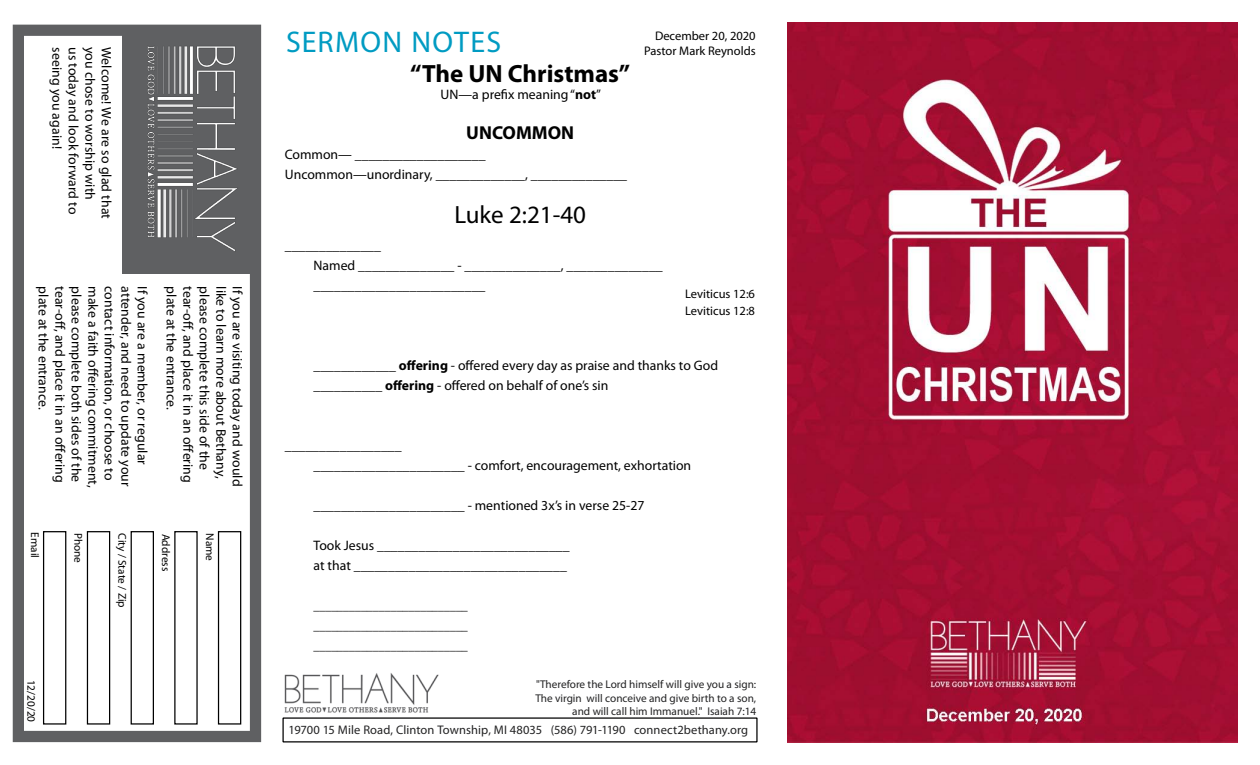
<style>
.page{position:relative;width:1260px;height:765px;background:#fff}
.page>*{position:absolute;margin:0;border:0;box-sizing:border-box;transform-origin:0 0}
.t1{font:30px "Myriad Pro";letter-spacing:.045em;color:#009bc2}
.t2{font:700 25px "Myriad Pro";color:#000}
.t3{font:25px "Myriad Pro";color:#000}
.t4{font:700 18.75px "Myriad Pro";color:#000}
.t5{font:13.75px/20px "Myriad Pro";letter-spacing:.005em;color:#000}
.t6{font:12.5px "Myriad Pro";letter-spacing:.005em;color:#222223}
.t7{font:12.5px/15px "Myriad Pro";color:#000;text-align:right}
.t8{font:600 11.88px/20px "Myriad Pro";color:#000;text-align:justify}
.t9{font:11.25px/13.5px "Myriad Pro";color:#222223;text-align:right}
.t10{font:11.25px "Myriad Pro";color:#000}
.s1{font-weight:700}
</style>
<div class="page">
<img style="left:284px;top:673px;width:155px;height:40px">
<div style="left:13px;top:25px;width:248px;height:717px;border:11px solid #5f6062"></div>
<div style="left:123px;top:33px;width:130px;height:241px;background:#5f6062"></div>
<div style="left:218px;top:531px;width:23px;height:194px;border:1px solid #000"></div>
<div style="left:87px;top:531px;width:23px;height:194px;border:1px solid #000"></div>
<div style="left:131px;top:531px;width:23px;height:194px;border:1px solid #000"></div>
<div style="left:43px;top:531px;width:23px;height:194px;border:1px solid #000"></div>
<img style="left:147px;top:46px;width:90px;height:205px">
<img style="left:788px;top:23px;width:450px;height:720px">
<p class="t5" style="left:67px;top:47px;width:103px;rotate:90deg">seeing you again!</p>
<p class="t5" style="left:84px;top:47px;width:169px;rotate:90deg">us today and look forward to</p>
<p class="t5" style="left:100px;top:47px;width:154px;rotate:90deg">you chose to worship with</p>
<p class="t5" style="left:117px;top:47px;width:173px;rotate:90deg">Welcome! We are so glad that</p>
<p class="t5" style="left:54px;top:286px;width:125px;rotate:90deg">plate at the entrance.</p>
<p class="t5" style="left:70px;top:286px;width:198px;rotate:90deg">tear-off, and place it in an offering</p>
<p class="t5" style="left:87px;top:286px;width:198px;rotate:90deg">please complete both sides of the</p>
<p class="t5" style="left:103px;top:286px;width:203px;rotate:90deg">make a faith offering commitment,</p>
<p class="t5" style="left:120px;top:286px;width:196px;rotate:90deg">contact information, or choose to</p>
<p class="t5" style="left:136px;top:286px;width:202px;rotate:90deg">attender, and need to update your</p>
<p class="t5" style="left:153px;top:286px;width:180px;rotate:90deg">If you are a member, or regular</p>
<p class="t5" style="left:182px;top:286px;width:125px;rotate:90deg">plate at the entrance.</p>
<p class="t5" style="left:198px;top:286px;width:198px;rotate:90deg">tear-off, and place it in an offering</p>
<p class="t5" style="left:215px;top:286px;width:185px;rotate:90deg">please complete this side of the</p>
<p class="t5" style="left:231px;top:286px;width:194px;rotate:90deg">like to learn more about Bethany,</p>
<p class="t5" style="left:248px;top:286px;width:201px;rotate:90deg">If you are visiting today and would</p>
<p class="t10" style="left:42px;top:532px;width:27px;rotate:90deg">Email</p>
<p class="t10" style="left:85px;top:533px;width:32px;rotate:90deg">Phone</p>
<p class="t10" style="left:129px;top:533px;width:76px;rotate:90deg">City / State / Zip</p>
<p class="t10" style="left:173px;top:534px;width:39px;rotate:90deg">Address</p>
<p class="t10" style="left:217px;top:533px;width:29px;rotate:90deg">Name</p>
<p class="t10" style="left:38px;top:680px;width:44px;rotate:90deg">12/20/20</p>
<h1 class="t1" style="left:286px;top:24px;width:216px">SERMON NOTES</h1>
<p class="t7" style="left:644px;top:28px;width:113px">December 20, 2020<br>Pastor Mark Reynolds</p>
<h2 class="t2" style="left:410px;top:58px;width:221px">“The UN Christmas”</h2>
<p class="t5" style="left:441px;top:84px;width:162px">UN—a prefix meaning “<span class="s1">not</span>”</p>
<h3 class="t4" style="left:466px;top:120px;width:109px">UNCOMMON</h3>
<p class="t5" style="left:285px;top:144px;width:344px">Common— ___________________<br>Uncommon—unordinary, _____________, ______________</p>
<h2 class="t3" style="left:454px;top:199px;width:133px">Luke 2:21-40</h2>
<p class="t5" style="left:314px;top:235px;width:351px;text-indent:-29px">______________<br>Named ______________ - ______________, ______________ _________________________</p>
<p class="t7" style="left:685px;top:284px;width:71px;line-height:17.5px;text-align:left">Leviticus 12:6<br>Leviticus 12:8</p>
<p class="t5" style="left:314px;top:355px;width:406px">____________ <span class="s1">offering</span> - offered every day as praise and thanks to God __________ <span class="s1">offering</span> - offered on behalf of one’s sin</p>
<p class="t5" style="left:314px;top:435px;width:379px;text-indent:-29px">_________________<br>______________________ - comfort, encouragement, exhortation</p>
<p class="t5" style="left:314px;top:495px;width:333px">______________________ - mentioned 3x’s in verse 25-27</p>
<p class="t5" style="left:314px;top:535px;width:258px">Took Jesus ____________________________ at that _______________________________</p>
<p class="t8" style="left:314px;top:596px;width:156px">__________________________ __________________________ __________________________</p>
<p class="t9" style="left:535px;top:677px;width:222px">"Therefore the Lord himself will give you a sign:<br>The virgin will conceive and give birth to a son, and will call him Immanuel." Isaiah 7:14</p>
<p class="t6" style="left:289px;top:722px;width:461px">19700 15 Mile Road, Clinton Township, MI 48035 (586) 791-1190 connect2bethany.org</p>
</div>
